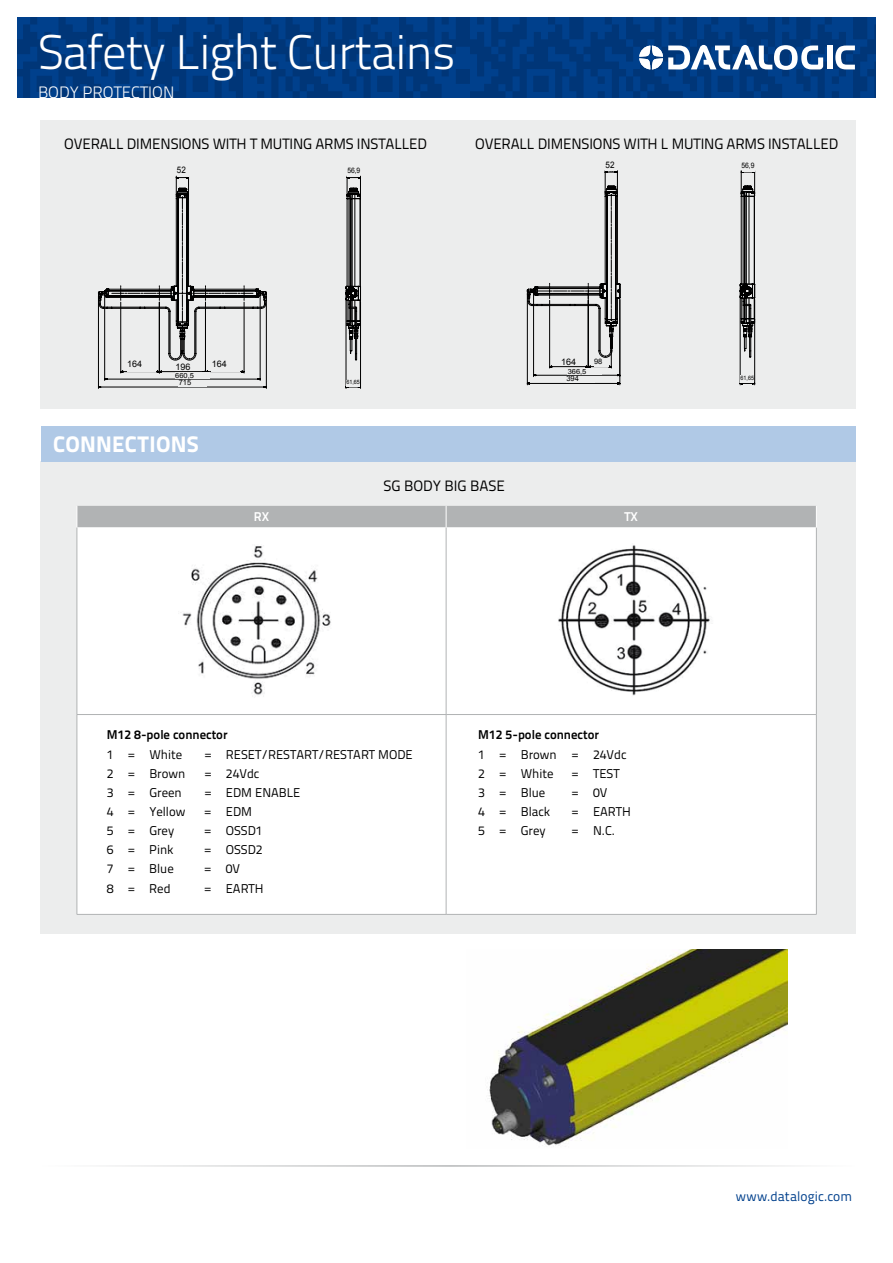
<style>
.page{position:relative;width:893px;height:1263px;background:#fff}
.page>*{position:absolute;margin:0;border:0;box-sizing:border-box;transform-origin:0 0}
.t1{font:300 48.45px "Titillium Text 22 L";letter-spacing:-.02em;color:#fff}
.t2{font:800 22.5px "Titillium Text 22 L";letter-spacing:.015em;color:#fff}
.t3{font:300 16.5px "Titillium Text 22 L";color:#fff}
.t4{font:15px "Titillium Text 22 L";color:#000}
.t5{font:13.5px "Titillium Text 22 L";letter-spacing:.005em;color:#00408c}
.t6{font:12.75px/19.2px "Titillium Text 22 L";color:#000}
.t7{font:700 12.75px "Titillium Text 22 L";color:#000}
.t8{font:700 12.75px "Titillium Text 22 L";color:#fff}
.t9{font:9px "Arial";color:#000}
.t10{font:9px "Arial";color:#000;scale:.9 1}
.t11{font:7.5px "Arial";color:#000;scale:.9 1}
.t12{font:7.5px "Arial";color:#000}
.t13{font:7.05px "Arial";color:#000;scale:1.06 1}
.t14{font:6px "Arial";color:#000;scale:.9 1}
.t15{font:5.85px "Arial";color:#000;scale:.92 1}
</style>
<div class="page">
<svg style="left:17px;top:17px;width:859px;height:81px;background:#003a81"></svg>
<svg style="left:835px;top:46px;width:20px;height:23px"></svg>
<div style="left:827px;top:46px;width:5px;height:23px;background:#fff"></div>
<svg style="left:639px;top:45px;width:184px;height:25px"></svg>
<hr style="left:38px;top:1165px;width:817px;height:2px;background:#b1b3b4">
<div style="left:41px;top:462px;width:815px;height:472px;background:#eceded"></div>
<div style="left:41px;top:120px;width:815px;height:288px;background:#eceded"></div>
<div style="left:41px;top:426px;width:815px;height:35px;background:#b0c9e6"></div>
<div style="left:78px;top:528px;width:737px;height:386px;background:#fff"></div>
<hr style="left:77px;top:527px;width:1px;height:187px;background:#b1b3b4">
<hr style="left:446px;top:527px;width:1px;height:187px;background:#b1b3b4">
<hr style="left:816px;top:527px;width:1px;height:187px;background:#b1b3b4">
<hr style="left:77px;top:714px;width:369px;height:1px;background:#b1b3b4">
<hr style="left:77px;top:715px;width:1px;height:199px;background:#b1b3b4">
<hr style="left:446px;top:714px;width:370px;height:1px;background:#b1b3b4">
<hr style="left:446px;top:715px;width:1px;height:199px;background:#b1b3b4">
<hr style="left:816px;top:715px;width:1px;height:199px;background:#b1b3b4">
<hr style="left:77px;top:914px;width:369px;height:1px;background:#b1b3b4">
<hr style="left:446px;top:914px;width:370px;height:1px;background:#b1b3b4">
<div style="left:77px;top:506px;width:740px;height:21px;background:#b1b3b4"></div>
<img style="left:549px;top:543px;width:171px;height:160px">
<img style="left:489px;top:950px;width:298px;height:196px">
<img style="left:165px;top:538px;width:186px;height:174px">
<svg style="left:98px;top:175px;width:263px;height:214px"></svg>
<svg style="left:526px;top:170px;width:230px;height:216px"></svg>
<div style="left:177px;top:163px;width:11px;height:14px;background:#eceded"></div>
<div style="left:605px;top:157px;width:12px;height:14px;background:#eceded"></div>
<div style="left:347px;top:164px;width:13px;height:13px;background:#eceded"></div>
<div style="left:742px;top:159px;width:13px;height:12px;background:#eceded"></div>
<div style="left:346px;top:380px;width:14px;height:7px;background:#eceded"></div>
<div style="left:127px;top:357px;width:28px;height:14px;background:#eceded"></div>
<div style="left:176px;top:364px;width:28px;height:7px;background:#eceded"></div>
<div style="left:179px;top:380px;width:28px;height:7px;background:#eceded"></div>
<div style="left:175px;top:372px;width:35px;height:7px;background:#eceded"></div>
<div style="left:212px;top:357px;width:28px;height:14px;background:#eceded"></div>
<div style="left:561px;top:357px;width:22px;height:9px;background:#eceded"></div>
<div style="left:566px;top:376px;width:28px;height:7px;background:#eceded"></div>
<div style="left:740px;top:376px;width:14px;height:7px;background:#eceded"></div>
<div style="left:568px;top:368px;width:34px;height:7px;background:#eceded"></div>
<div style="left:594px;top:359px;width:14px;height:7px;background:#eceded"></div>
<h1 class="t1" style="left:38px;top:17px;width:419px">Safety Light Curtains</h1>
<p class="t3" style="left:38px;top:80px;width:21px">Body</p>
<p class="t3" style="left:83px;top:80px;width:10px">protection</p>
<p class="t4" style="left:64px;top:132px;width:19px">OVERALLDIMENSIONSWITHTMUTINGARMSINSTALLED</p>
<p class="t4" style="left:475px;top:132px;width:19px">OVERALLDIMENSIONSWITHLMUTINGARMSINSTALLED</p>
<p class="t10" style="left:177px;top:164px;width:12px">52</p>
<p class="t11" style="left:347px;top:166px;width:16px">56,9</p>
<p class="t10" style="left:605px;top:159px;width:12px">52</p>
<p class="t11" style="left:742px;top:160px;width:16px">56,9</p>
<p class="t9" style="left:127px;top:358px;width:17px">164</p>
<p class="t9" style="left:176px;top:361px;width:17px">196</p>
<p class="t12" style="left:179px;top:378px;width:14px">715</p>
<p class="t13" style="left:175px;top:371px;width:19px">660,5</p>
<p class="t9" style="left:212px;top:358px;width:17px">164</p>
<p class="t9" style="left:561px;top:356px;width:17px">164</p>
<p class="t12" style="left:566px;top:374px;width:14px">394</p>
<p class="t14" style="left:740px;top:374px;width:17px">61,65</p>
<p class="t12" style="left:594px;top:357px;width:10px">98</p>
<p class="t13" style="left:568px;top:367px;width:19px">366,5</p>
<p class="t15" style="left:346px;top:378px;width:16px">61,65</p>
<h2 class="t2" style="left:53px;top:426px;width:147px">CONNECTIONS</h2>
<p class="t4" style="left:383px;top:474px;width:123px">SG BODY BIG BASE</p>
<p class="t8" style="left:254px;top:507px;width:17px">RX</p>
<p class="t8" style="left:624px;top:507px;width:15px">TX</p>
<p class="t7" style="left:107px;top:725px;width:122px">M12 8-pole connector</p>
<p class="t6" style="left:107px;top:744px;width:77px">1 = WHITE</p>
<p class="t6" style="left:205px;top:744px;width:210px">= RESET/RESTART/RESTART MODE</p>
<p class="t6" style="left:107px;top:763px;width:80px">2 = BROWN</p>
<p class="t6" style="left:205px;top:763px;width:56px">= 24VDC</p>
<p class="t6" style="left:107px;top:782px;width:76px">3 = GREEN</p>
<p class="t6" style="left:205px;top:782px;width:97px">= EDM ENABLE</p>
<p class="t6" style="left:107px;top:801px;width:80px">4 = YELLOW</p>
<p class="t6" style="left:205px;top:801px;width:49px">= EDM</p>
<p class="t6" style="left:107px;top:820px;width:69px">5 = GREY</p>
<p class="t6" style="left:205px;top:820px;width:60px">= OSSD1</p>
<p class="t6" style="left:107px;top:839px;width:68px">6 = PINK</p>
<p class="t6" style="left:205px;top:839px;width:60px">= OSSD2</p>
<p class="t6" style="left:107px;top:859px;width:69px">7 = BLUE</p>
<p class="t6" style="left:205px;top:859px;width:37px">= 0V</p>
<p class="t6" style="left:107px;top:878px;width:65px">8 = RED</p>
<p class="t6" style="left:205px;top:878px;width:61px">= EARTH</p>
<p class="t7" style="left:478px;top:725px;width:122px">M12 5-pole connector</p>
<p class="t6" style="left:478px;top:744px;width:150px">1 = BROWN = 24VDC<br>2 = WHITE</p>
<p class="t6" style="left:572px;top:763px;width:49px">= TEST</p>
<p class="t6" style="left:478px;top:782px;width:69px">3 = BLUE</p>
<p class="t6" style="left:572px;top:782px;width:37px">= 0V</p>
<p class="t6" style="left:478px;top:801px;width:74px">4 = BLACK</p>
<p class="t6" style="left:572px;top:801px;width:61px">= EARTH</p>
<p class="t6" style="left:478px;top:820px;width:69px">5 = GREY</p>
<p class="t6" style="left:572px;top:820px;width:45px">= N.C.</p>
<p class="t5" style="left:736px;top:1186px;width:118px">WWW.DATALOGIC.COM</p>
</div>
